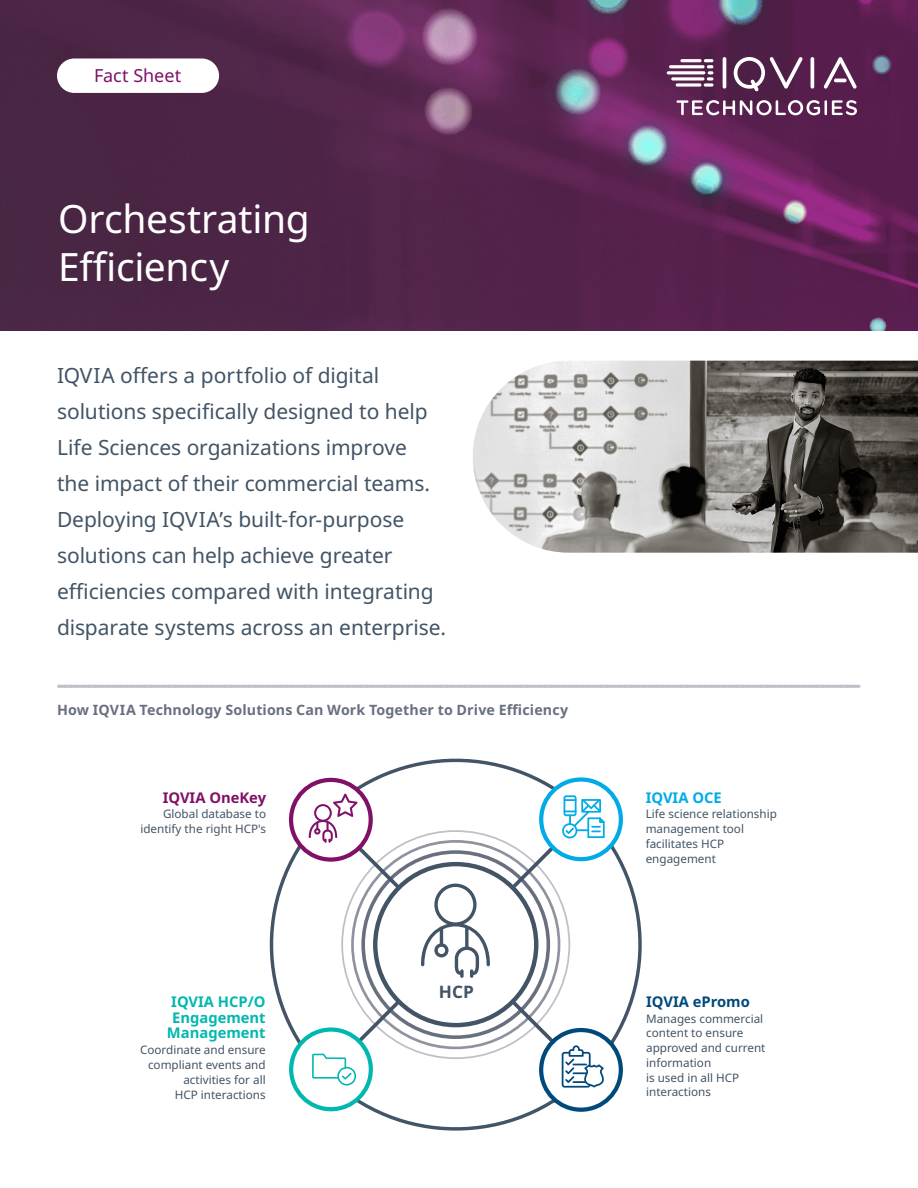
<style>
.page{position:relative;width:918px;height:1188px;background:#fff}
.page>*{position:absolute;margin:0;border:0;box-sizing:border-box;transform-origin:0 0}
.t1{font:39px "Noto Sans";letter-spacing:-.01em;color:#fff}
.Intro{font:21px/36px "Noto Sans";letter-spacing:-.005em;color:#425465}
.t2{font:18px "Noto Sans";color:#811067}
.t3{font:700 17.25px "Noto Sans";color:#425465}
.t4{font:700 14.7px/15.9px "Noto Sans";color:#00b8af;text-align:center}
.t5{font:700 14.7px "Noto Sans";color:#00497b}
.t6{font:700 14.7px "Noto Sans";color:#811067}
.t7{font:700 14.7px "Noto Sans";color:#00abe7}
.Chart_headline{font:700 14.25px "Noto Sans";letter-spacing:.005em;color:#686f7e}
.t8{font:11.7px/14.7px "Noto Sans";color:#425465}
</style>
<div class="page">
<img style="left:0;top:0;width:918px;height:330px">
<div style="left:57px;top:59px;width:162px;height:34px;background:#fff;border-radius:17px"></div>
<svg style="left:676px;top:100px;width:181px;height:15px"></svg>
<hr style="left:723px;top:57px;width:3px;height:32px;background:#fff;border-radius:2px">
<hr style="left:811px;top:57px;width:3px;height:32px;background:#fff;border-radius:2px">
<svg style="left:733px;top:57px;width:70px;height:35px"></svg>
<svg style="left:824px;top:57px;width:33px;height:32px"></svg>
<svg style="left:676px;top:83px;width:25px;height:4px"></svg>
<svg style="left:704px;top:59px;width:9px;height:28px"></svg>
<svg style="left:671px;top:77px;width:34px;height:4px"></svg>
<hr style="left:667px;top:71px;width:38px;height:3px;background:#fff;border-radius:2px">
<hr style="left:669px;top:65px;width:36px;height:3px;background:#fff;border-radius:2px">
<hr style="left:680px;top:59px;width:22px;height:3px;background:#fff;border-radius:2px">
<img style="left:473px;top:361px;width:445px;height:192px">
<svg style="left:59px;top:685px;width:800px;height:3px;background:#c2c4cb"></svg>
<svg style="left:269px;top:758px;width:373px;height:373px"></svg>
<svg style="left:541px;top:1030px;width:80px;height:80px"></svg>
<div style="left:539px;top:1028px;width:84px;height:84px;border:4px solid #00497b;border-radius:50%"></div>
<svg style="left:291px;top:780px;width:80px;height:80px"></svg>
<div style="left:289px;top:778px;width:84px;height:84px;border:4px solid #811067;border-radius:50%"></div>
<svg style="left:541px;top:780px;width:80px;height:79px"></svg>
<div style="left:539px;top:777px;width:84px;height:84px;border:4px solid #00abe7;border-radius:50%"></div>
<div style="left:291px;top:1030px;width:80px;height:79px;background:#fff;border-radius:50%"></div>
<div style="left:289px;top:1027px;width:84px;height:84px;border:4px solid #00b8af;border-radius:50%"></div>
<svg style="left:309px;top:793px;width:296px;height:295px"></svg>
<p class="t2" style="left:94px;top:63px;width:89px">Fact Sheet</p>
<p class="t1" style="left:58px;top:192px;width:253px">Orchestrating</p>
<p class="t1" style="left:58px;top:240px;width:173px">Efficiency</p>
<p class="Intro" style="left:57px;top:358px;width:391px">IQVIA offers a portfolio of digital solutions specifically designed to help Life Sciences organizations improve<br>the impact of their commercial teams.<br>Deploying IQVIA’s built-for-purpose solutions can help achieve greater efficiencies compared with integrating disparate systems across an enterprise.</p>
<p class="Chart_headline" style="left:57px;top:700px;width:513px">How IQVIA Technology Solutions Can Work Together to Drive Efficiency</p>
<p class="t6" style="left:163px;top:787px;width:105px">IQVIA OneKey</p>
<p class="t8" style="left:140px;top:807px;width:127px;text-align:right">Global database to identify the right HCP's</p>
<p class="t4" style="left:167px;top:994px;width:100px">IQVIA HCP/O<br>Engagement<br>Management</p>
<p class="t8" style="left:140px;top:1043px;width:127px;text-align:right">Coordinate and ensure compliant events and activities for all<br>HCP interactions</p>
<p class="t3" style="left:439px;top:979px;width:36px">HCP</p>
<p class="t7" style="left:646px;top:787px;width:78px">IQVIA OCE</p>
<p class="t8" style="left:646px;top:807px;width:133px">Life science relationship management tool facilitates HCP engagement</p>
<p class="t5" style="left:646px;top:991px;width:105px">IQVIA ePromo</p>
<p class="t8" style="left:646px;top:1011px;width:121px">Manages commercial content to ensure approved and current information<br>is used in all HCP interactions</p>
</div>
